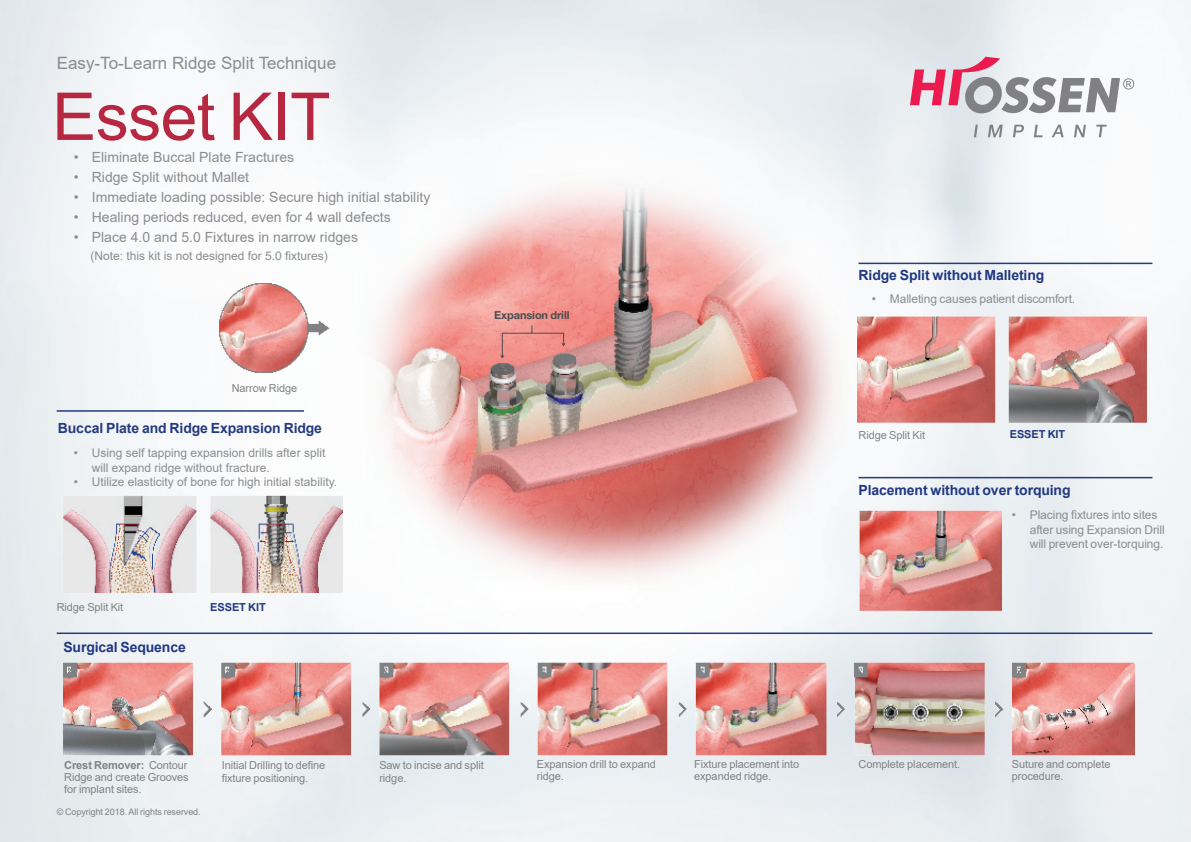
<style>
.page{position:relative;width:1191px;height:842px;background:#fff}
.page>*{position:absolute;margin:0;border:0;box-sizing:border-box;transform-origin:0 0}
.t1{font:66px "Arial";letter-spacing:-.01em;color:#b62841}
.t2{font:17px "Arial";color:#8a8c8f}
.t3{font:14px "Arial";color:#8a8c8f}
.t4{font:700 14px "Arial";letter-spacing:-.01em;color:#203882}
.t5{font:700 14px "Arial";letter-spacing:-.01em;color:#253b81}
.t6{font:12px/14.4px "Arial";color:#8a8c8f}
.t7{font:11px/12px "Arial";letter-spacing:-.01em;color:#808285}
.t8{font:700 11px "Arial";letter-spacing:-.01em;color:#203882}
.t9{font:700 11px "Helvetica Neue LT Std";letter-spacing:-.01em;color:#4b4c4d}
.t10{font:9px "Arial";letter-spacing:-.01em;color:#808285}
.s1{font-weight:700}
</style>
<div class="page">
<img style="left:0;top:0;width:1191px;height:842px">
<svg style="left:974px;top:125px;width:3px;height:12px"></svg>
<svg style="left:988px;top:125px;width:14px;height:12px"></svg>
<svg style="left:1012px;top:125px;width:12px;height:12px"></svg>
<svg style="left:1033px;top:125px;width:9px;height:12px"></svg>
<svg style="left:1051px;top:125px;width:12px;height:12px"></svg>
<svg style="left:1074px;top:125px;width:12px;height:12px"></svg>
<svg style="left:1096px;top:125px;width:10px;height:12px"></svg>
<svg style="left:910px;top:57px;width:224px;height:56px"></svg>
<img style="left:882px;top:305px;width:270px;height:127px">
<img style="left:851px;top:501px;width:150px;height:109px">
<img style="left:52px;top:654px;width:1082px;height:109px">
<img style="left:213px;top:280px;width:57px;height:99px">
<img style="left:56px;top:484px;width:290px;height:114px">
<hr style="left:858px;top:477px;width:294px;height:1px;background:#253a81">
<hr style="left:57px;top:632px;width:1095px;height:2px;background:#253a81">
<hr style="left:57px;top:410px;width:247px;height:2px;background:#253a81">
<hr style="left:858px;top:263px;width:294px;height:1px;background:#253a81">
<img style="left:270px;top:147px;width:612px;height:443px">
<svg style="left:500px;top:325px;width:65px;height:34px;background:#e68e87"></svg>
<h2 class="t2" style="left:57px;top:51px;width:281px">Easy-To-Learn Ridge Split Technique</h2>
<h1 class="t1" style="left:52px;top:71px;width:280px">Esset KIT</h1>
<p class="t3" style="left:74px;top:147px;width:222px">• Eliminate Buccal Plate Fractures</p>
<p class="t3" style="left:74px;top:167px;width:177px">• Ridge Split without Mallet</p>
<p class="t3" style="left:74px;top:187px;width:358px">• Immediate loading possible: Secure high initial stability</p>
<p class="t3" style="left:74px;top:207px;width:318px">• Healing periods reduced, even for 4 wall defects</p>
<p class="t3" style="left:74px;top:227px;width:286px">• Place 4.0 and 5.0 Fixtures in narrow ridges</p>
<p class="t6" style="left:90px;top:249px;width:239px">(Note: this kit is not designed for 5.0 fixtures)</p>
<p class="t7" style="left:232px;top:382px;width:67px">Narrow Ridge</p>
<p class="t5" style="left:58px;top:419px;width:266px">Buccal Plate and Ridge Expansion Ridge</p>
<p class="t6" style="left:92px;top:446px;width:235px;text-indent:-18px">• Using self tapping expansion drills after split will expand ridge without fracture.</p>
<p class="t6" style="left:74px;top:475px;width:265px">• Utilize elasticity of bone for high initial stability.</p>
<p class="t7" style="left:57px;top:601px;width:68px">Ridge Split Kit</p>
<p class="t8" style="left:210px;top:599px;width:57px">ESSET KIT</p>
<p class="t4" style="left:63px;top:637px;width:124px">Surgical Sequence</p>
<p class="t9" style="left:494px;top:308px;width:77px">Expansion drill</p>
<p class="t7" style="left:64px;top:759px;width:126px;text-align:justify"><span class="s1">Crest Remover:</span> Contour Ridge and create Grooves for implant sites.</p>
<p class="t7" style="left:222px;top:758px;width:105px;line-height:13.2px">Initial Drilling to define fixture positioning.</p>
<p class="t7" style="left:379px;top:758px;width:106px;line-height:13.2px">Saw to incise and split ridge.</p>
<p class="t7" style="left:537px;top:758px;width:120px">Expansion drill to expand ridge.</p>
<p class="t7" style="left:694px;top:758px;width:107px">Fixture placement into expanded ridge.</p>
<p class="t10" style="left:57px;top:805px;width:145px">© Copyright 2018. All rights reserved.</p>
<p class="t4" style="left:858px;top:265px;width:187px">Ridge Split without Malleting</p>
<p class="t6" style="left:872px;top:291px;width:205px">• Malleting causes patient discomfort.</p>
<p class="t7" style="left:858px;top:429px;width:68px">Ridge Split Kit</p>
<p class="t8" style="left:1009px;top:426px;width:57px">ESSET KIT</p>
<p class="t4" style="left:858px;top:480px;width:214px">Placement without over torquing</p>
<p class="t6" style="left:1029px;top:508px;width:136px;text-indent:-18px">• Placing fixtures into sites after using Expansion Drill will prevent over-torquing.</p>
<p class="t7" style="left:858px;top:758px;width:103px">Complete placement.</p>
<p class="t7" style="left:1011px;top:758px;width:100px">Suture and complete procedure.</p>
</div>
